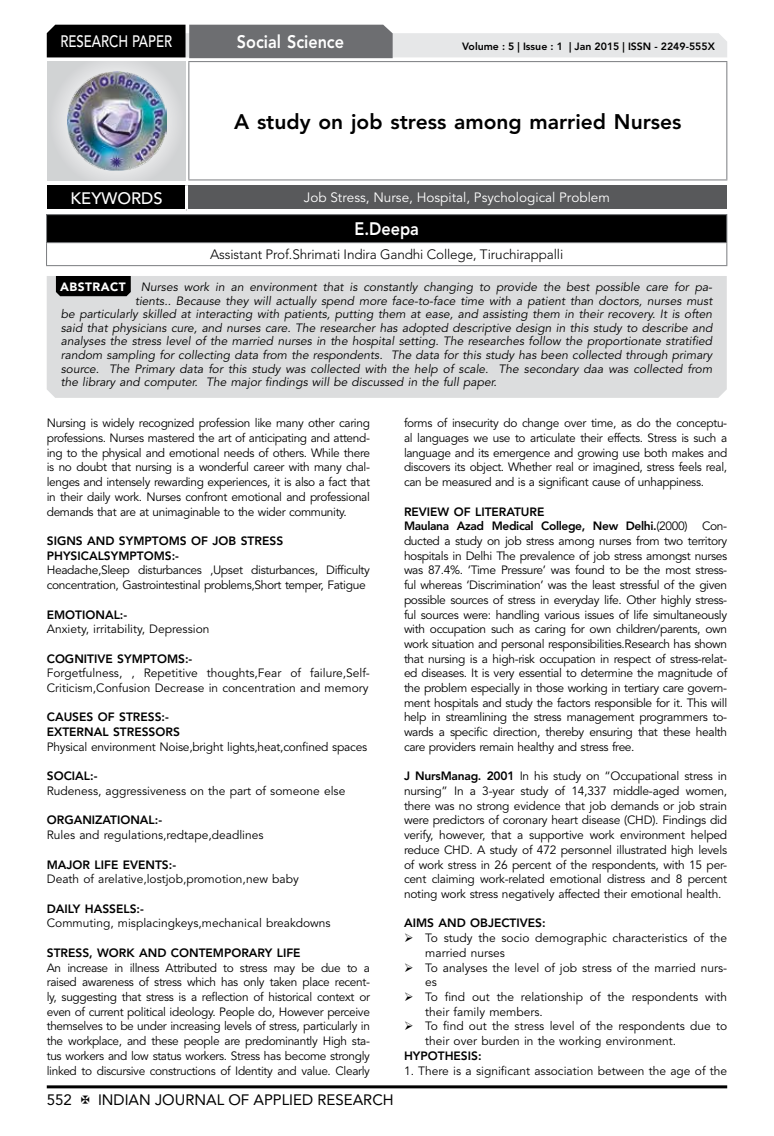
<style>
.page{position:relative;width:774px;height:1136px;background:#fff}
.page>*{position:absolute;margin:0;border:0;box-sizing:border-box;transform-origin:0 0}
.t1{font:800 21px "Avenir LT Std";color:#000}
.t2{font:800 18px "Avenir LT Std";color:#fff;scale:.9 1}
.t3{font:500 16.5px "Avenir LT Std";color:#fff;scale:.8 1}
.t4{font:500 16.5px "Avenir LT Std";color:#fff}
.t5{font:15px "Avenir LT Std";color:#000}
.t6{font:300 13.5px "Avenir LT Std";letter-spacing:-.01em;color:#000}
.t7{font:13.5px "Avenir LT Std";color:#fff}
.t8{font:12px/14.7px "Avenir LT Std";letter-spacing:-.03em;color:#000;text-align:justify}
.t9{font:italic 12px "Avenir LT Std";color:#000}
.t10{font:12px/14.7px "Avenir LT Std";color:#000}
.t11{font:800 12px/14.7px "Avenir LT Std";color:#000}
.t12{font:900 12px "Avenir LT Std";letter-spacing:.04em;color:#fff}
.t13{font:800 10.5px "Avenir LT Std";color:#000}
.s1{font-weight:800}
</style>
<div class="page">
<hr style="left:47px;top:1085px;width:680px;height:3px;background:#000">
<div style="left:48px;top:62px;width:137px;height:118px;background:linear-gradient(to right,#d9dadb,#d9dadb)"></div>
<img style="left:68px;top:71px;width:99px;height:100px">
<svg style="left:47px;top:25px;width:680px;height:33px;background:#979899"></svg>
<hr style="left:188px;top:61px;width:539px;height:1px;background:#808285">
<hr style="left:188px;top:62px;width:1px;height:117px;background:#808285">
<hr style="left:726px;top:62px;width:1px;height:117px;background:#808285">
<hr style="left:188px;top:179px;width:539px;height:1px;background:#808285">
<div style="left:47px;top:214px;width:680px;height:28px;background:#000"></div>
<hr style="left:46px;top:214px;width:681px;height:1px;background:#808285">
<hr style="left:46px;top:242px;width:681px;height:1px;background:#808285">
<svg style="left:46px;top:215px;width:1px;height:50px"></svg>
<svg style="left:726px;top:215px;width:1px;height:50px"></svg>
<hr style="left:46px;top:265px;width:681px;height:1px;background:#808285">
<div style="left:47px;top:185px;width:139px;height:25px;background:#000"></div>
<div style="left:186px;top:185px;width:541px;height:25px;background:#58595b"></div>
<hr style="left:185px;top:185px;width:3px;height:24px;background:#fff">
<hr style="left:47px;top:209px;width:139px;height:3px;background:#fff">
<hr style="left:186px;top:209px;width:541px;height:3px;background:#fff">
<div style="left:47px;top:276px;width:680px;height:122px;background:#dcddde"></div>
<svg style="left:56px;top:276px;width:75px;height:20px"></svg>
<h3 class="t3" style="left:60px;top:32px;width:139px">RESEARCH PAPER</h3>
<h2 class="t2" style="left:237px;top:31px;width:121px">Social Science</h2>
<p class="t13" style="left:462px;top:41px;width:254px">Volume : 5 | Issue : 1 | Jan 2015 | ISSN - 2249-555X</p>
<h1 class="t1" style="left:234px;top:109px;width:449px">A study on job stress among married Nurses</h1>
<h3 class="t4" style="left:71px;top:189px;width:94px">KEYWORDS</h3>
<p class="t7" style="left:304px;top:189px;width:307px">Job Stress, Nurse, Hospital, Psychological Problem</p>
<h2 class="t2" style="left:354px;top:218px;width:73px">E.Deepa</h2>
<p class="t6" style="left:210px;top:246px;width:355px">Assistant Prof.Shrimati Indira Gandhi College, Tiruchirappalli</p>
<p class="t12" style="left:60px;top:279px;width:67px">ABSTRACT</p>
<p class="t9" style="left:141px;top:280px;width:573px">Nurses work in an environment that is constantly changing to provide the best possible care for pa-</p>
<p class="t9" style="left:135px;top:294px;width:579px">tients.. Because they will actually spend more face-to-face time with a patient than doctors, nurses must</p>
<p class="t9" style="left:61px;top:307px;width:653px">be particularly skilled at interacting with patients, putting them at ease, and assisting them in their recovery. It is often</p>
<p class="t9" style="left:61px;top:321px;width:653px">said that physicians cure, and nurses care. The researcher has adopted descriptive design in this study to describe and</p>
<p class="t9" style="left:61px;top:334px;width:653px">analyses the stress level of the married nurses in the hospital setting. The researches follow the proportionate stratified</p>
<p class="t9" style="left:61px;top:348px;width:653px">random sampling for collecting data from the respondents. The data for this study has been collected through primary</p>
<p class="t9" style="left:61px;top:361px;width:653px">source. The Primary data for this study was collected with the help of scale. The secondary daa was collected from</p>
<p class="t9" style="left:61px;top:375px;width:438px">the library and computer. The major findings will be discussed in the full paper.</p>
<p class="t8" style="left:47px;top:416px;width:325px">Nursing is widely recognized profession like many other caring professions. Nurses mastered the art of anticipating and attend&shy;ing to the physical and emotional needs of others. While there is no doubt that nursing is a wonderful career with many chal&shy;lenges and intensely rewarding experiences, it is also a fact that in their daily work. Nurses confront emotional and professional demands that are at unimaginable to the wider community.</p>
<p class="t11" style="left:47px;top:533px;width:238px">SIGNS AND SYMPTOMS OF JOB STRESS<br>PHYSICALSYMPTOMS:-</p>
<p class="t8" style="left:47px;top:563px;width:325px">Headache,Sleep disturbances ,Upset disturbances, Difficulty concentration, Gastrointestinal problems,Short temper, Fatigue</p>
<p class="t11" style="left:47px;top:607px;width:82px">EMOTIONAL:-</p>
<p class="t10" style="left:47px;top:622px;width:164px">Anxiety, irritability, Depression</p>
<p class="t11" style="left:47px;top:651px;width:147px">COGNITIVE SYMPTOMS:-</p>
<p class="t10" style="left:47px;top:666px;width:325px">Forgetfulness, , Repetitive thoughts,Fear of failure,Self-<br>Criticism,Confusion Decrease in concentration and memory</p>
<p class="t11" style="left:47px;top:710px;width:135px">CAUSES OF STRESS:-<br>EXTERNAL STRESSORS</p>
<p class="t8" style="left:47px;top:739px;width:322px">Physical environment Noise,bright lights,heat,confined spaces</p>
<p class="t11" style="left:47px;top:768px;width:52px">SOCIAL:-</p>
<p class="t10" style="left:47px;top:783px;width:300px">Rudeness, aggressiveness on the part of someone else</p>
<p class="t11" style="left:47px;top:812px;width:117px">ORGANIZATIONAL:-</p>
<p class="t10" style="left:47px;top:827px;width:218px">Rules and regulations,redtape,deadlines</p>
<p class="t11" style="left:47px;top:857px;width:131px">MAJOR LIFE EVENTS:-</p>
<p class="t10" style="left:47px;top:872px;width:254px">Death of arelative,lostjob,promotion,new baby</p>
<p class="t11" style="left:47px;top:901px;width:99px">DAILY HASSELS:-</p>
<p class="t10" style="left:47px;top:916px;width:285px">Commuting, misplacingkeys,mechanical breakdowns</p>
<p class="t11" style="left:47px;top:945px;width:255px">STRESS, WORK AND CONTEMPORARY LIFE</p>
<p class="t8" style="left:47px;top:960px;width:325px">An increase in illness Attributed to stress may be due to a raised awareness of stress which has only taken place recent&shy;ly, suggesting that stress is a reflection of historical context or even of current political ideology. People do, However perceive themselves to be under increasing levels of stress, particularly in the workplace, and these people are predominantly High sta&shy;tus workers and low status workers. Stress has become strongly linked to discursive constructions of Identity and value. Clearly</p>
<p class="t8" style="left:404px;top:416px;width:325px">forms of insecurity do change over time, as do the conceptu&shy;al languages we use to articulate their effects. Stress is such a language and its emergence and growing use both makes and discovers its object. Whether real or imagined, stress feels real, can be measured and is a significant cause of unhappiness.</p>
<p class="t8" style="left:404px;top:504px;width:325px;text-align:left"><span class="s1">REVIEW OF LITERATURE<br>Maulana Azad Medical College, New Delhi.</span>(2000) Con&shy;ducted a study on job stress among nurses from two territory hospitals in Delhi The prevalence of job stress amongst nurses was 87.4%. ‘Time Pressure’ was found to be the most stress&shy;ful whereas ‘Discrimination’ was the least stressful of the given possible sources of stress in everyday life. Other highly stress&shy;ful sources were: handling various issues of life simultaneously with occupation such as caring for own children/parents, own work situation and personal responsibilities.Research has shown that nursing is a high-risk occupation in respect of stress-relat&shy;ed diseases. It is very essential to determine the magnitude of the problem especially in those working in tertiary care govern&shy;ment hospitals and study the factors responsible for it. This will help in streamlining the stress management programmers to&shy;wards a specific direction, thereby ensuring that these health care providers remain healthy and stress free.</p>
<p class="t8" style="left:404px;top:769px;width:325px"><span class="s1">J NursManag. 2001</span> In his study on “Occupational stress in nursing” In a 3-year study of 14,337 middle-aged women, there was no strong evidence that job demands or job strain were predictors of coronary heart disease (CHD). Findings did verify, however, that a supportive work environment helped reduce CHD. A study of 472 personnel illustrated high levels of work stress in 26 percent of the respondents, with 15 per&shy;cent claiming work-related emotional distress and 8 percent noting work stress negatively affected their emotional health.</p>
<p class="t11" style="left:404px;top:915px;width:143px">AIMS AND OBJECTIVES:</p>
<p class="t10" style="left:425px;top:930px;width:303px;text-indent:-21px">➢ To study the socio demographic characteristics of the married nurses</p>
<p class="t10" style="left:425px;top:960px;width:303px;text-indent:-21px">➢ To analyses the level of job stress of the married nurs&shy;es</p>
<p class="t10" style="left:425px;top:989px;width:303px;text-indent:-21px">➢ To find out the relationship of the respondents with their family members.</p>
<p class="t10" style="left:425px;top:1019px;width:303px;text-indent:-21px">➢ To find out the stress level of the respondents due to their over burden in the working environment.</p>
<p class="t11" style="left:404px;top:1048px;width:79px">HYPOTHESIS:</p>
<p class="t10" style="left:404px;top:1063px;width:325px">1. There is a significant association between the age of the</p>
<p class="t5" style="left:47px;top:1090px;width:27px">552</p>
<p class="t5" style="left:98px;top:1090px;width:297px">INDIAN JOURNAL OF APPLIED RESEARCH</p>
</div>
